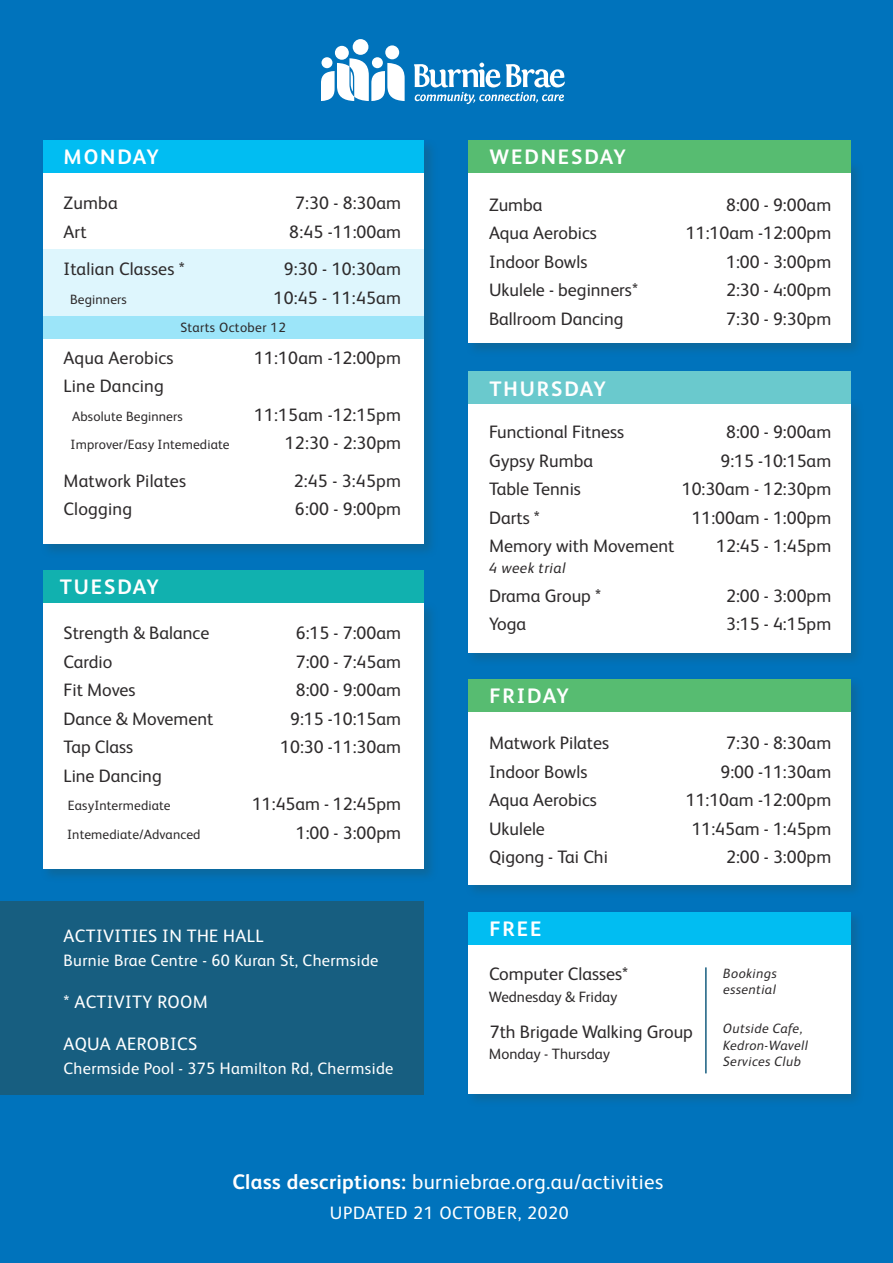
<style>
.page{position:relative;width:893px;height:1263px;background:#0073bc}
.page>*{position:absolute;margin:0;border:0;box-sizing:border-box;transform-origin:0 0}
.t1{font:21px "FS Albert";letter-spacing:.02em;color:#fff}
.t2{font:700 21px "FS Albert";letter-spacing:.09em;color:#fff}
.t3{font:18px/28.5px "FS Albert";color:#2e2b2c}
.t4{font:18px "FS Albert";letter-spacing:.02em;color:#fff}
.t5{font:18px "FS Albert";letter-spacing:.04em;color:#fff}
.t6{font:16.5px "FS Albert";letter-spacing:.02em;color:#fff}
.t7{font:15px "FS Albert";color:#2e2b2c}
.t8{font:italic 15px "FS Albert";letter-spacing:.03em;color:#2e2b2c}
.t9{font:13.5px/28.5px "FS Albert";letter-spacing:.01em;color:#2e2b2c}
.t10{font:italic 13.5px/16.5px "FS Albert";letter-spacing:.03em;color:#2e2b2c}
.t11{font:13.5px "FS Albert";letter-spacing:.03em;color:#2e2b2c}
.s1{font-weight:700}
</style>
<div class="page">
<div style="left:466px;top:399px;width:399px;height:267px;background:#175e80;opacity:.5"></div>
<div style="left:468px;top:401px;width:382px;height:251px;background:#fff"></div>
<div style="left:41px;top:600px;width:397px;height:283px;background:#175e80;opacity:.5"></div>
<div style="left:43px;top:603px;width:381px;height:266px;background:#fff"></div>
<div style="left:41px;top:138px;width:397px;height:420px;background:#175e80;opacity:.5"></div>
<div style="left:43px;top:140px;width:381px;height:404px;background:#fff"></div>
<div style="left:43px;top:249px;width:381px;height:90px;background:#def6fd"></div>
<div style="left:43px;top:316px;width:381px;height:23px;background:#9ce5f9"></div>
<div style="left:43px;top:140px;width:381px;height:32px;background:#01bdf2"></div>
<div style="left:466px;top:676px;width:399px;height:222px;background:#175e80;opacity:.5"></div>
<div style="left:468px;top:679px;width:382px;height:205px;background:#fff"></div>
<div style="left:43px;top:570px;width:381px;height:33px;background:#11b1af"></div>
<div style="left:466px;top:159px;width:399px;height:198px;background:#175e80;opacity:.5"></div>
<div style="left:468px;top:161px;width:382px;height:181px;background:#fff"></div>
<div style="left:0;top:901px;width:424px;height:194px;background:#175e80"></div>
<svg style="left:414px;top:63px;width:151px;height:41px"></svg>
<div style="left:385px;top:45px;width:14px;height:14px;background:#fff;border-radius:50%"></div>
<div style="left:335px;top:46px;width:14px;height:14px;background:#fff;border-radius:50%"></div>
<div style="left:353px;top:39px;width:15px;height:16px;background:#fff;border-radius:50%"></div>
<svg style="left:321px;top:58px;width:84px;height:43px"></svg>
<div style="left:468px;top:140px;width:382px;height:32px;background:#57bc71"></div>
<div style="left:468px;top:371px;width:382px;height:33px;background:#6ac9cd"></div>
<div style="left:468px;top:679px;width:382px;height:32px;background:#57bc71"></div>
<div style="left:466px;top:909px;width:399px;height:199px;background:#175e80;opacity:.5"></div>
<div style="left:468px;top:912px;width:382px;height:181px;background:#fff"></div>
<hr style="left:705px;top:967px;width:2px;height:106px;background:#175e80">
<div style="left:468px;top:912px;width:382px;height:32px;background:#01bdf2"></div>
<p class="t2" style="left:64px;top:145px;width:97px">MONDAY</p>
<p class="t3" style="left:64px;top:189px;width:56px">Zumba<br>Art</p>
<p class="t3" style="left:64px;top:255px;width:123px">Italian Classes *</p>
<p class="t9" style="left:70px;top:285px;width:58px">Beginners</p>
<p class="t3" style="left:289px;top:189px;width:113px;text-align:center">7:30 - 8:30am<br>8:45 -11:00am</p>
<p class="t3" style="left:274px;top:255px;width:129px;text-align:center">9:30 - 10:30am<br>10:45 - 11:45am</p>
<p class="t11" style="left:180px;top:320px;width:107px">Starts October 12</p>
<p class="t3" style="left:64px;top:343px;width:112px">Aqua Aerobics<br>Line Dancing</p>
<p class="t9" style="left:71px;top:402px;width:160px">Absolute Beginners<br>Improver/Easy Intemediate</p>
<p class="t3" style="left:64px;top:466px;width:124px">Matwork Pilates<br>Clogging</p>
<p class="t3" style="left:254px;top:343px;width:148px">11:10am -12:00pm</p>
<p class="t3" style="left:254px;top:400px;width:148px;text-align:right">11:15am -12:15pm<br>12:30 - 2:30pm</p>
<p class="t3" style="left:294px;top:466px;width:109px">2:45 - 3:45pm<br>6:00 - 9:00pm</p>
<p class="t2" style="left:60px;top:575px;width:100px">TUESDAY</p>
<p class="t3" style="left:64px;top:619px;width:151px">Strength &amp; Balance<br>Cardio<br>Fit Moves<br>Dance &amp; Movement<br>Tap Class<br>Line Dancing</p>
<p class="t9" style="left:67px;top:791px;width:135px">EasyIntermediate<br>Intemediate/Advanced</p>
<p class="t3" style="left:280px;top:619px;width:122px;text-align:right">6:15 - 7:00am<br>7:00 - 7:45am<br>8:00 - 9:00am<br>9:15 -10:15am<br>10:30 -11:30am</p>
<p class="t3" style="left:252px;top:790px;width:150px;text-align:right">11:45am - 12:45pm<br>1:00 - 3:00pm</p>
<p class="t4" style="left:64px;top:926px;width:201px">ACTIVITIES IN THE HALL</p>
<p class="t6" style="left:64px;top:951px;width:316px">Burnie Brae Centre - 60 Kuran St, Chermside</p>
<p class="t4" style="left:64px;top:992px;width:146px">* ACTIVITY ROOM</p>
<p class="t4" style="left:64px;top:1033px;width:135px">AQUA AEROBICS</p>
<p class="t6" style="left:64px;top:1058px;width:331px">Chermside Pool - 375 Hamilton Rd, Chermside</p>
<p class="t2" style="left:489px;top:145px;width:138px">WEDNESDAY</p>
<p class="t3" style="left:489px;top:190px;width:150px">Zumba<br>Aqua Aerobics<br>Indoor Bowls<br>Ukulele - beginners*<br>Ballroom Dancing</p>
<p class="t3" style="left:686px;top:190px;width:147px;text-align:right">8:00 - 9:00am<br>11:10am -12:00pm<br>1:00 - 3:00pm<br>2:30 - 4:00pm<br>7:30 - 9:30pm</p>
<p class="t2" style="left:489px;top:377px;width:118px">THURSDAY</p>
<p class="t3" style="left:489px;top:418px;width:187px">Functional Fitness<br>Gypsy Rumba<br>Table Tennis<br>Darts *<br>Memory with Movement</p>
<p class="t3" style="left:489px;top:581px;width:114px">Drama Group *<br>Yoga</p>
<p class="t8" style="left:489px;top:559px;width:78px">4 week trial</p>
<p class="t3" style="left:682px;top:418px;width:151px;text-align:right">8:00 - 9:00am<br>9:15 -10:15am<br>10:30am - 12:30pm<br>11:00am - 1:00pm<br>12:45 - 1:45pm</p>
<p class="t3" style="left:726px;top:581px;width:107px">2:00 - 3:00pm<br>3:15 - 4:15pm</p>
<p class="t2" style="left:489px;top:684px;width:81px">FRIDAY</p>
<p class="t3" style="left:489px;top:729px;width:122px">Matwork Pilates<br>Indoor Bowls<br>Aqua Aerobics<br>Ukulele<br>Qigong - Tai Chi</p>
<p class="t3" style="left:686px;top:729px;width:147px;text-align:right">7:30 - 8:30am<br>9:00 -11:30am<br>11:10am -12:00pm<br>11:45am - 1:45pm<br>2:00 - 3:00pm</p>
<p class="t2" style="left:489px;top:917px;width:53px">FREE</p>
<p class="t3" style="left:489px;top:959px;width:141px">Computer Classes*</p>
<p class="t7" style="left:489px;top:988px;width:130px">Wednesday &amp; Friday</p>
<p class="t3" style="left:490px;top:1018px;width:205px">7th Brigade Walking Group</p>
<p class="t7" style="left:489px;top:1045px;width:123px">Monday - Thursday</p>
<p class="t10" style="left:723px;top:965px;width:55px">Bookings essential</p>
<p class="t10" style="left:723px;top:1020px;width:86px">Outside Cafe,<br>Kedron-Wavell<br>Services Club</p>
<p class="t1" style="left:232px;top:1170px;width:432px"><span class="s1">Class descriptions:</span> burniebrae.org.au/activities</p>
<p class="t5" style="left:330px;top:1203px;width:240px">UPDATED 21 OCTOBER, 2020</p>
</div>
